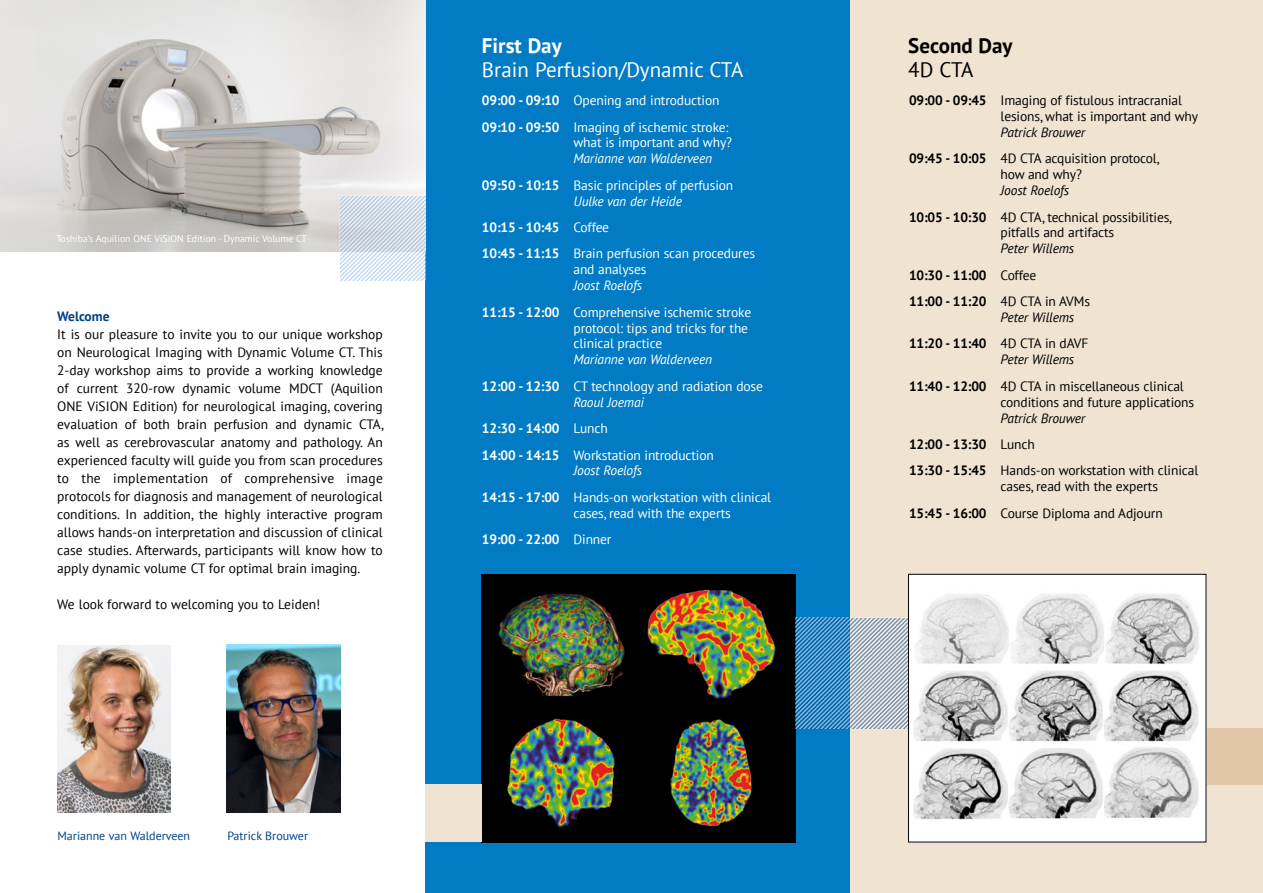
<style>
.page{position:relative;width:1263px;height:893px;background:#fff}
.page>*{position:absolute;margin:0;border:0;box-sizing:border-box;transform-origin:0 0}
.bold{font:21px "PT Sans";color:#fff}
.bold-2{font:700 21px "PT Sans";color:#000}
.bold-3{font:700 21px "PT Sans";color:#fff}
.bold-4{font:21px "PT Sans";color:#000}
.bold-5{font:13.5px/18px "PT Sans";letter-spacing:-.01em;color:#000}
.bold-6{font:13.5px/15.9px "PT Sans";letter-spacing:-.01em;color:#fff;text-align:right}
.bold-7{font:italic 13.5px "PT Sans";letter-spacing:-.01em;color:#fff}
.bold-8{font:700 13.5px "PT Sans";letter-spacing:-.01em;color:#000}
.bold-9{font:italic 13.5px "PT Sans";letter-spacing:-.01em;color:#000}
.bold-10{font:700 13.5px "PT Sans";letter-spacing:-.01em;color:#fff}
.bold-11{font:700 13.5px "PT Sans";color:#004288}
.bold-12{font:12px "PT Sans";color:#004288}
.bold-13{font:9.75px "PT Sans";color:#fff}
.s1{font-weight:700}
.s2{font-weight:400}
</style>
<div class="page">
<div style="left:425px;top:0;width:838px;height:893px;background:#007bc4"></div>
<div style="left:851px;top:0;width:412px;height:893px;background:#f0e3d2"></div>
<img style="left:57px;top:645px;width:113px;height:168px">
<img style="left:227px;top:645px;width:113px;height:168px">
<img style="left:0;top:0;width:425px;height:251px">
<svg style="left:340px;top:196px;width:85px;height:85px"></svg>
<img style="left:482px;top:574px;width:313px;height:268px">
<div style="left:1206px;top:728px;width:57px;height:56px;background:#e1c7a8"></div>
<svg style="left:795px;top:618px;width:113px;height:111px;background:#7ca7c5"></svg>
<div style="left:425px;top:784px;width:57px;height:58px;background:#f0e3d2"></div>
<img style="left:910px;top:576px;width:294px;height:264px">
<div style="left:908px;top:574px;width:298px;height:268px;border:1px solid #000"></div>
<p class="bold-13" style="left:56px;top:232px;width:252px">Toshiba’s Aquilion ONE ViSION Edition - Dynamic Volume CT</p>
<p class="bold-11" style="left:57px;top:307px;width:54px">Welcome</p>
<p class="bold-5" style="left:57px;top:325px;width:328px;text-align:justify">It is our pleasure to invite you to our unique workshop on Neurological Imaging with Dynamic Volume CT. This 2-day workshop aims to provide a working knowledge of current 320-row dynamic volume MDCT (Aquilion ONE ViSION Edition) for neurological imaging, covering evaluation of both brain perfusion and dynamic CTA, as well as cerebrovascular anatomy and pathology. An experienced faculty will guide you from scan procedures to the implementation of comprehensive image protocols for diagnosis and management of neurological conditions. In addition, the highly interactive program allows hands-on interpretation and discussion of clinical case studies. Afterwards, participants will know how to apply dynamic volume CT for optimal brain imaging.</p>
<p class="bold-5" style="left:57px;top:595px;width:265px">We look forward to welcoming you to Leiden!</p>
<p class="bold-12" style="left:57px;top:828px;width:134px">Marianne van Walderveen</p>
<p class="bold-12" style="left:227px;top:828px;width:82px">Patrick Brouwer</p>
<p class="bold-3" style="left:482px;top:31px;width:81px">First Day</p>
<p class="bold" style="left:482px;top:56px;width:263px">Brain Perfusion/Dynamic CTA</p>
<p class="bold-6" style="left:482px;top:92px;width:239px"><span class="s1">09:00 - 09:10</span> Opening and introduction</p>
<p class="bold-6" style="left:482px;top:119px;width:252px"><span class="s1">09:10 - 09:50</span> Imaging of ischemic stroke: what is important and why?</p>
<p class="bold-7" style="left:573px;top:150px;width:140px">Marianne van Walderveen</p>
<p class="bold-6" style="left:482px;top:177px;width:253px"><span class="s1">09:50 - 10:15</span> Basic principles of perfusion</p>
<p class="bold-7" style="left:573px;top:192px;width:110px">Uulke van der Heide</p>
<p class="bold-10" style="left:482px;top:218px;width:129px">10:15 - 10:45 <span class="s2">Coffee</span></p>
<p class="bold-6" style="left:573px;top:245px;width:183px;text-align:left;text-indent:-92px"><span class="s1">10:45 - 11:15</span> Brain perfusion scan procedures and analyses</p>
<p class="bold-7" style="left:573px;top:277px;width:70px">Joost Roelofs</p>
<p class="bold-6" style="left:482px;top:304px;width:271px"><span class="s1">11:15 - 12:00</span> Comprehensive ischemic stroke protocol: tips and tricks for the</p>
<p class="bold-6" style="left:573px;top:335px;width:90px">clinical practice</p>
<p class="bold-7" style="left:573px;top:351px;width:140px">Marianne van Walderveen</p>
<p class="bold-6" style="left:482px;top:378px;width:282px"><span class="s1">12:00 - 12:30</span> CT technology and radiation dose</p>
<p class="bold-7" style="left:573px;top:393px;width:72px">Raoul Joemai</p>
<p class="bold-10" style="left:482px;top:419px;width:127px">12:30 - 14:00 <span class="s2">Lunch</span></p>
<p class="bold-6" style="left:482px;top:446px;width:233px"><span class="s1">14:00 - 14:15</span> Workstation introduction</p>
<p class="bold-7" style="left:573px;top:462px;width:70px">Joost Roelofs</p>
<p class="bold-6" style="left:573px;top:489px;width:199px;text-align:left;text-indent:-92px"><span class="s1">14:15 - 17:00</span> Hands-on workstation with clinical cases, read with the experts</p>
<p class="bold-10" style="left:482px;top:530px;width:131px">19:00 - 22:00 <span class="s2">Dinner</span></p>
<p class="bold-2" style="left:908px;top:31px;width:106px">Second Day</p>
<p class="bold-4" style="left:908px;top:56px;width:67px">4D CTA</p>
<p class="bold-5" style="left:1000px;top:92px;width:199px;line-height:15.9px;text-indent:-92px"><span class="s1">09:00 - 09:45</span> Imaging of fistulous intracranial lesions, what is important and why</p>
<p class="bold-9" style="left:1000px;top:124px;width:86px">Patrick Brouwer</p>
<p class="bold-5" style="left:1000px;top:150px;width:160px;line-height:15.9px;text-indent:-92px"><span class="s1">09:45 - 10:05</span> 4D CTA acquisition protocol, how and why?</p>
<p class="bold-9" style="left:1000px;top:182px;width:70px">Joost Roelofs</p>
<p class="bold-5" style="left:1000px;top:209px;width:173px;line-height:15.9px;text-indent:-92px"><span class="s1">10:05 - 10:30</span> 4D CTA, technical possibilities, pitfalls and artifacts</p>
<p class="bold-9" style="left:1000px;top:240px;width:75px">Peter Willems</p>
<p class="bold-8" style="left:909px;top:266px;width:129px">10:30 - 11:00 <span class="s2">Coffee</span></p>
<p class="bold-8" style="left:909px;top:292px;width:182px">11:00 - 11:20 <span class="s2">4D CTA in AVMs</span></p>
<p class="bold-9" style="left:1000px;top:309px;width:75px">Peter Willems</p>
<p class="bold-8" style="left:909px;top:335px;width:181px">11:20 - 11:40 <span class="s2">4D CTA in dAVF</span></p>
<p class="bold-9" style="left:1000px;top:351px;width:75px">Peter Willems</p>
<p class="bold-5" style="left:1000px;top:378px;width:195px;line-height:15.9px;text-indent:-92px"><span class="s1">11:40 - 12:00</span> 4D CTA in miscellaneous clinical conditions and future applications</p>
<p class="bold-9" style="left:1000px;top:409px;width:86px">Patrick Brouwer</p>
<p class="bold-8" style="left:909px;top:435px;width:127px">12:00 - 13:30 <span class="s2">Lunch</span></p>
<p class="bold-5" style="left:1000px;top:462px;width:199px;line-height:15.9px;text-indent:-92px"><span class="s1">13:30 - 15:45</span> Hands-on workstation with clinical cases, read with the experts</p>
<p class="bold-5" style="left:909px;top:504px;width:255px"><span class="s1">15:45 - 16:00</span> Course Diploma and Adjourn</p>
</div>
